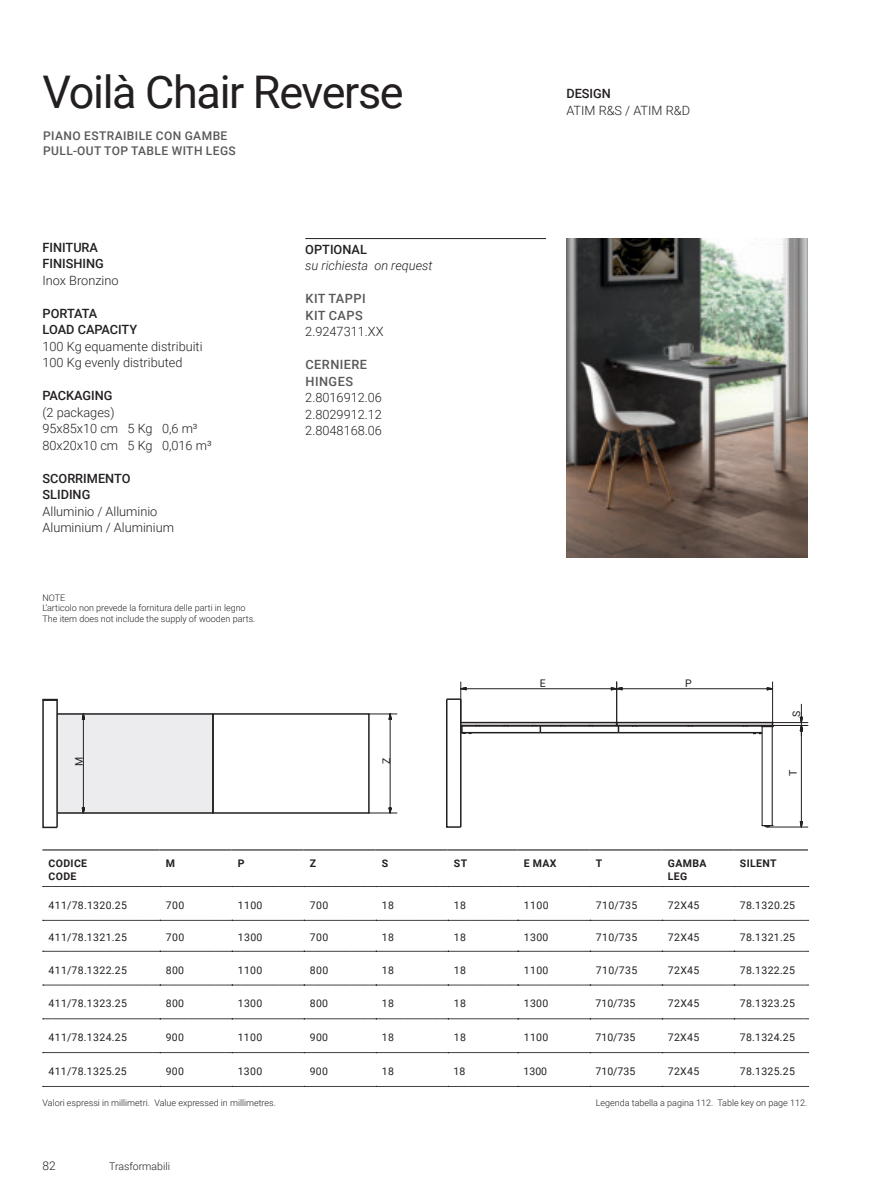
<style>
.page{position:relative;width:893px;height:1191px;background:#fff}
.page>*{position:absolute;margin:0;border:0;box-sizing:border-box;transform-origin:0 0}
.t1{font:45px "Roboto";letter-spacing:-.03em;color:#231f20}
.t2{font:300 12.75px/16.5px "Roboto";color:#231f20}
.t3{font:500 12.75px/16.5px "Roboto";color:#231f20}
.t4{font:500 12.75px/16.5px "Roboto";letter-spacing:.035em;color:#57585a}
.t5{font:italic 300 12.75px "Roboto";color:#231f20}
.t6{font:500 12px/14.4px "Roboto";letter-spacing:.035em;color:#57585a}
.t7{font:300 12px "Roboto";color:#231f20}
.t8{font:10.5px "Roboto";letter-spacing:.035em;color:#231f20}
.t9{font:700 10.5px/12.6px "Roboto";letter-spacing:.035em;color:#231f20}
.t10{font:300 10.5px "Roboto";color:#231f20}
.t11{font:300 9px/10.8px "Roboto";color:#231f20}
</style>
<div class="page">
<img style="left:566px;top:238px;width:242px;height:319px">
<hr style="left:305px;top:238px;width:241px;height:1px;background:#231f20">
<svg style="left:43px;top:850px;width:766px;height:37px"></svg>
<svg style="left:43px;top:920px;width:766px;height:1px"></svg>
<svg style="left:43px;top:951px;width:766px;height:1px"></svg>
<svg style="left:43px;top:984px;width:766px;height:1px"></svg>
<svg style="left:43px;top:1018px;width:766px;height:1px"></svg>
<svg style="left:43px;top:1052px;width:766px;height:1px"></svg>
<svg style="left:43px;top:1086px;width:766px;height:1px"></svg>
<hr style="left:42px;top:849px;width:118px;height:1px;background:#57585a">
<hr style="left:160px;top:849px;width:72px;height:1px;background:#57585a">
<hr style="left:232px;top:849px;width:72px;height:1px;background:#57585a">
<hr style="left:304px;top:849px;width:72px;height:1px;background:#57585a">
<hr style="left:376px;top:849px;width:72px;height:1px;background:#57585a">
<hr style="left:448px;top:849px;width:70px;height:1px;background:#57585a">
<hr style="left:518px;top:849px;width:72px;height:1px;background:#57585a">
<hr style="left:590px;top:849px;width:72px;height:1px;background:#57585a">
<hr style="left:662px;top:849px;width:72px;height:1px;background:#57585a">
<hr style="left:734px;top:849px;width:74px;height:1px;background:#57585a">
<div style="left:212px;top:713px;width:158px;height:100px;border:2px solid #231f20"></div>
<div style="left:460px;top:722px;width:157px;height:4px;border:2px solid #231f20"></div>
<div style="left:616px;top:722px;width:157px;height:4px;border:2px solid #231f20"></div>
<hr style="left:618px;top:732px;width:144px;height:1px;background:#231f20">
<hr style="left:618px;top:725px;width:144px;height:1px;background:#231f20">
<hr style="left:540px;top:725px;width:78px;height:1px;background:#231f20">
<hr style="left:540px;top:732px;width:78px;height:1px;background:#231f20">
<hr style="left:462px;top:725px;width:78px;height:1px;background:#231f20">
<hr style="left:462px;top:732px;width:78px;height:1px;background:#231f20">
<svg style="left:531px;top:724px;width:10px;height:9px"></svg>
<svg style="left:446px;top:697px;width:34px;height:131px"></svg>
<hr style="left:772px;top:726px;width:1px;height:99px;background:#231f20">
<hr style="left:762px;top:726px;width:1px;height:99px;background:#231f20">
<svg style="left:762px;top:824px;width:11px;height:4px"></svg>
<svg style="left:742px;top:725px;width:31px;height:10px"></svg>
<svg style="left:42px;top:698px;width:172px;height:131px"></svg>
<svg style="left:368px;top:713px;width:29px;height:101px"></svg>
<svg style="left:461px;top:687px;width:6px;height:3px"></svg>
<hr style="left:466px;top:688px;width:145px;height:1px;background:#231f20">
<hr style="left:460px;top:682px;width:1px;height:40px;background:#231f20">
<svg style="left:767px;top:687px;width:7px;height:3px"></svg>
<svg style="left:611px;top:687px;width:11px;height:3px"></svg>
<hr style="left:622px;top:688px;width:145px;height:1px;background:#231f20">
<hr style="left:616px;top:682px;width:1px;height:40px;background:#231f20">
<hr style="left:772px;top:682px;width:1px;height:40px;background:#231f20">
<hr style="left:773px;top:722px;width:35px;height:1px;background:#231f20">
<svg style="left:800px;top:704px;width:3px;height:32px"></svg>
<svg style="left:800px;top:821px;width:3px;height:7px"></svg>
<hr style="left:801px;top:731px;width:1px;height:90px;background:#231f20">
<hr style="left:773px;top:725px;width:35px;height:1px;background:#231f20">
<hr style="left:767px;top:826px;width:41px;height:1px;background:#231f20">
<h1 class="t1" style="left:43px;top:61px;width:363px">Voilà Chair Reverse</h1>
<p class="t6" style="left:43px;top:128px;width:194px">PIANO ESTRAIBILE CON GAMBE<br>PULL-OUT TOP TABLE WITH LEGS</p>
<p class="t3" style="left:43px;top:238px;width:63px">FINITURA<br>FINISHING</p>
<p class="t2" style="left:43px;top:271px;width:78px">Inox Bronzino</p>
<p class="t3" style="left:43px;top:304px;width:96px">PORTATA<br>LOAD CAPACITY</p>
<p class="t2" style="left:43px;top:337px;width:162px">100 Kg equamente distribuiti<br>100 Kg evenly distributed</p>
<p class="t3" style="left:43px;top:387px;width:72px">PACKAGING</p>
<p class="t2" style="left:43px;top:403px;width:171px">(2 packages)<br>95x85x10 cm 5 Kg 0,6 m³<br>80x20x10 cm 5 Kg 0,016 m³</p>
<p class="t3" style="left:43px;top:469px;width:89px">SCORRIMENTO<br>SLIDING</p>
<p class="t2" style="left:43px;top:502px;width:133px">Alluminio / Alluminio<br>Aluminium / Aluminium</p>
<p class="t11" style="left:43px;top:592px;width:214px">NOTE<br>L’articolo non prevede la fornitura delle parti in legno<br>The item does not include the supply of wooden parts.</p>
<p class="t3" style="left:305px;top:240px;width:63px">OPTIONAL</p>
<p class="t5" style="left:305px;top:257px;width:129px">su richiesta on request</p>
<p class="t4" style="left:306px;top:290px;width:62px">KIT TAPPI<br>KIT CAPS</p>
<p class="t2" style="left:305px;top:323px;width:80px">2.9247311.XX</p>
<p class="t4" style="left:306px;top:356px;width:63px">CERNIERE<br>HINGES</p>
<p class="t2" style="left:305px;top:389px;width:78px;text-align:justify">2.8016912.06<br>2.8029912.12<br>2.8048168.06</p>
<p class="t8" style="left:72px;top:766px;width:11px;rotate:-90deg">M</p>
<p class="t8" style="left:379px;top:763px;width:8px;rotate:-90deg">Z</p>
<p class="t3" style="left:566px;top:85px;width:46px">DESIGN</p>
<p class="t2" style="left:566px;top:102px;width:125px">ATIM R&amp;S / ATIM R&amp;D</p>
<p class="t8" style="left:540px;top:676px;width:7px">E</p>
<p class="t8" style="left:685px;top:676px;width:8px">P</p>
<p class="t8" style="left:789px;top:717px;width:8px;rotate:-90deg">S</p>
<p class="t8" style="left:786px;top:776px;width:8px;rotate:-90deg">T</p>
<p class="t9" style="left:49px;top:856px;width:40px">CODICE<br>CODE</p>
<p class="t9" style="left:166px;top:856px;width:11px">M</p>
<p class="t9" style="left:238px;top:856px;width:8px">P</p>
<p class="t9" style="left:310px;top:856px;width:8px">Z</p>
<p class="t9" style="left:382px;top:856px;width:8px">S</p>
<p class="t9" style="left:454px;top:856px;width:15px">ST</p>
<p class="t9" style="left:524px;top:856px;width:34px">E MAX</p>
<p class="t9" style="left:596px;top:856px;width:8px">T</p>
<p class="t9" style="left:668px;top:856px;width:40px">GAMBA<br>LEG</p>
<p class="t9" style="left:740px;top:856px;width:38px">SILENT</p>
<p class="t8" style="left:49px;top:897px;width:80px">411/78.1320.25</p>
<p class="t8" style="left:166px;top:897px;width:20px">700</p>
<p class="t8" style="left:238px;top:897px;width:26px">1100</p>
<p class="t8" style="left:310px;top:897px;width:20px">700</p>
<p class="t8" style="left:382px;top:897px;width:14px">18</p>
<p class="t8" style="left:454px;top:897px;width:14px">18</p>
<p class="t8" style="left:524px;top:897px;width:26px">1100</p>
<p class="t8" style="left:596px;top:897px;width:43px">710/735</p>
<p class="t8" style="left:668px;top:897px;width:33px">72X45</p>
<p class="t8" style="left:740px;top:897px;width:57px">78.1320.25</p>
<p class="t8" style="left:49px;top:930px;width:80px">411/78.1321.25</p>
<p class="t8" style="left:166px;top:930px;width:20px">700</p>
<p class="t8" style="left:238px;top:930px;width:26px">1300</p>
<p class="t8" style="left:310px;top:930px;width:20px">700</p>
<p class="t8" style="left:382px;top:930px;width:14px">18</p>
<p class="t8" style="left:454px;top:930px;width:14px">18</p>
<p class="t8" style="left:524px;top:930px;width:26px">1300</p>
<p class="t8" style="left:596px;top:930px;width:43px">710/735</p>
<p class="t8" style="left:668px;top:930px;width:33px">72X45</p>
<p class="t8" style="left:740px;top:930px;width:57px">78.1321.25</p>
<p class="t8" style="left:49px;top:962px;width:80px">411/78.1322.25</p>
<p class="t8" style="left:166px;top:962px;width:20px">800</p>
<p class="t8" style="left:238px;top:962px;width:26px">1100</p>
<p class="t8" style="left:310px;top:962px;width:20px">800</p>
<p class="t8" style="left:382px;top:962px;width:14px">18</p>
<p class="t8" style="left:454px;top:962px;width:14px">18</p>
<p class="t8" style="left:524px;top:962px;width:26px">1100</p>
<p class="t8" style="left:596px;top:962px;width:43px">710/735</p>
<p class="t8" style="left:668px;top:962px;width:33px">72X45</p>
<p class="t8" style="left:740px;top:962px;width:57px">78.1322.25</p>
<p class="t8" style="left:48px;top:996px;width:80px">411/78.1323.25</p>
<p class="t8" style="left:166px;top:996px;width:20px">800</p>
<p class="t8" style="left:238px;top:996px;width:26px">1300</p>
<p class="t8" style="left:310px;top:996px;width:20px">800</p>
<p class="t8" style="left:382px;top:996px;width:14px">18</p>
<p class="t8" style="left:454px;top:996px;width:14px">18</p>
<p class="t8" style="left:524px;top:996px;width:26px">1300</p>
<p class="t8" style="left:596px;top:996px;width:41px">710/735</p>
<p class="t8" style="left:668px;top:996px;width:33px">72X45</p>
<p class="t8" style="left:740px;top:996px;width:57px">78.1323.25</p>
<p class="t8" style="left:48px;top:1030px;width:80px">411/78.1324.25</p>
<p class="t8" style="left:166px;top:1030px;width:20px">900</p>
<p class="t8" style="left:238px;top:1030px;width:26px">1100</p>
<p class="t8" style="left:310px;top:1030px;width:20px">900</p>
<p class="t8" style="left:382px;top:1030px;width:14px">18</p>
<p class="t8" style="left:454px;top:1030px;width:14px">18</p>
<p class="t8" style="left:524px;top:1030px;width:26px">1100</p>
<p class="t8" style="left:596px;top:1030px;width:41px">710/735</p>
<p class="t8" style="left:668px;top:1030px;width:33px">72X45</p>
<p class="t8" style="left:740px;top:1030px;width:57px">78.1324.25</p>
<p class="t8" style="left:48px;top:1064px;width:80px">411/78.1325.25</p>
<p class="t8" style="left:166px;top:1064px;width:20px">900</p>
<p class="t8" style="left:238px;top:1064px;width:26px">1300</p>
<p class="t8" style="left:310px;top:1064px;width:20px">900</p>
<p class="t8" style="left:382px;top:1064px;width:14px">18</p>
<p class="t8" style="left:454px;top:1064px;width:13px">18</p>
<p class="t8" style="left:523px;top:1064px;width:25px">1300</p>
<p class="t8" style="left:596px;top:1064px;width:41px">710/735</p>
<p class="t8" style="left:668px;top:1064px;width:33px">72X45</p>
<p class="t8" style="left:740px;top:1064px;width:57px">78.1325.25</p>
<p class="t11" style="left:43px;top:1097px;width:235px">Valori espressi in millimetri. Value expressed in millimetres.</p>
<p class="t11" style="left:596px;top:1097px;width:213px">Legenda tabella a pagina 112. Table key on page 112.</p>
<p class="t7" style="left:43px;top:1157px;width:15px">82</p>
<p class="t10" style="left:109px;top:1158px;width:62px">Trasformabili</p>
</div>
